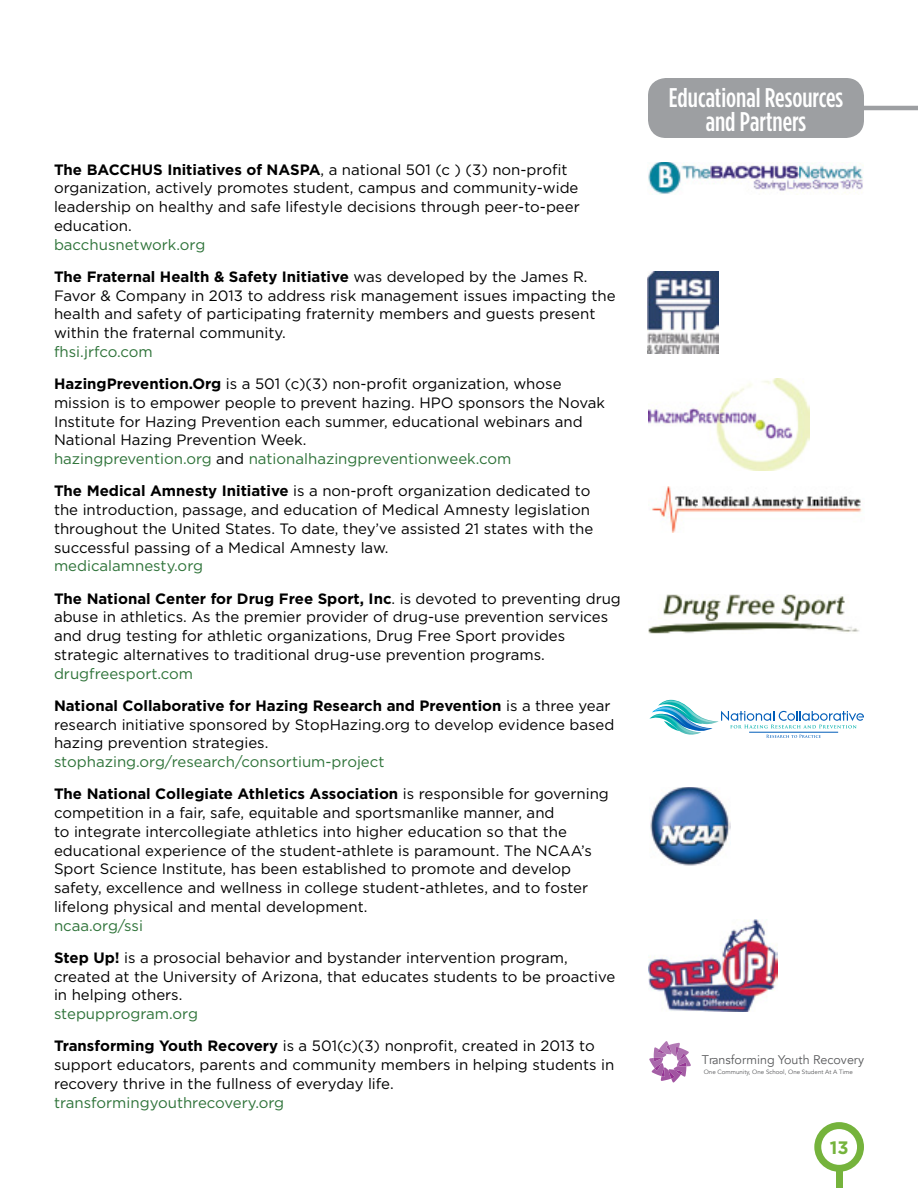
<style>
.page{position:relative;width:918px;height:1188px;background:#fff}
.page>*{position:absolute;margin:0;border:0;box-sizing:border-box;transform-origin:0 0}
.t1{font:500 27px/24px "Gotham Condensed";color:#fff;text-align:center}
.t2{font:700 18px "Gotham";color:#75b33c}
.t3{font:15px/18.8px "Gotham";color:#000}
.t4{font:700 15px/32.2px "Gotham";color:#000}
.t5{font:15px/32.2px "Gotham";color:#2e7339}
.t6{font:12.45px "Avenir";color:#58595b}
.t7{font:6.15px "Avenir";color:#58595b}
.s1{font-weight:700}
.s2{font-weight:400;color:#2e7339}
.s3{font-weight:400}
.s4{color:#2e7339}
.s5{font-weight:700;color:#000}
.s6{color:#000}
</style>
<div class="page">
<div style="left:814px;top:1122px;width:50px;height:50px;background:#75b33c;border-radius:50%"></div>
<div style="left:836px;top:1169px;width:6px;height:19px;background:#75b33c"></div>
<div style="left:821px;top:1129px;width:36px;height:36px;background:#fff;border-radius:50%"></div>
<hr style="left:852px;top:106px;width:66px;height:4px;background:#9d9fa2">
<div style="left:648px;top:78px;width:216px;height:60px;background:#9d9fa2;border-radius:18px"></div>
<img style="left:648px;top:594px;width:211px;height:39px">
<img style="left:648px;top:920px;width:129px;height:92px">
<img style="left:648px;top:378px;width:161px;height:93px">
<img style="left:648px;top:163px;width:215px;height:31px">
<img style="left:650px;top:787px;width:81px;height:78px">
<img style="left:651px;top:486px;width:211px;height:46px">
<img style="left:647px;top:271px;width:72px;height:82px">
<svg style="left:649px;top:1041px;width:42px;height:41px"></svg>
<svg style="left:649px;top:700px;width:215px;height:38px"></svg>
<hr style="left:749px;top:732px;width:89px;height:1px;background:#005db9">
<p class="t3" style="left:54px;top:160px;width:527px"><span class="s1">The BACCHUS Initiatives of NASPA</span>, a national 501 (c ) (3) non-profit organization, actively promotes student, campus and community-wide leadership on healthy and safe lifestyle decisions through peer-to-peer education.</p>
<p class="t4" style="left:54px;top:228px;width:535px"><span class="s2">bacchusnetwork.org<br></span>The Fraternal Health &amp; Safety Initiative <span class="s3">was developed by the James R.</span></p>
<p class="t3" style="left:54px;top:286px;width:563px">Favor &amp; Company in 2013 to address risk management issues impacting the health and safety of participating fraternity members and guests present within the fraternal community.</p>
<p class="t3" style="left:54px;top:335px;width:509px;line-height:32.2px"><span class="s4">fhsi.jrfco.com<br></span><span class="s1">HazingPrevention.Org</span> is a 501 (c)(3) non-profit organization, whose</p>
<p class="t3" style="left:54px;top:393px;width:553px">mission is to empower people to prevent hazing. HPO sponsors the Novak Institute for Hazing Prevention each summer, educational webinars and National Hazing Prevention Week.<br><span class="s4">hazingprevention.org</span> and <span class="s4">nationalhazingpreventionweek.com</span></p>
<p class="t3" style="left:54px;top:481px;width:541px"><span class="s1">The Medical Amnesty Initiative</span> is a non-proft organization dedicated to the introduction, passage, and education of Medical Amnesty legislation throughout the United States. To date, they’ve assisted 21 states with the successful passing of a Medical Amnesty law.</p>
<p class="t4" style="left:54px;top:550px;width:568px"><span class="s2">medicalamnesty.org<br></span>The National Center for Drug Free Sport, Inc<span class="s3">. is devoted to preventing drug</span></p>
<p class="t3" style="left:54px;top:607px;width:556px">abuse in athletics. As the premier provider of drug-use prevention services and drug testing for athletic organizations, Drug Free Sport provides strategic alternatives to traditional drug-use prevention programs.</p>
<p class="t4" style="left:54px;top:657px;width:558px"><span class="s2">drugfreesport.com<br></span>National Collaborative for Hazing Research and Prevention <span class="s3">is a three year</span></p>
<p class="t3" style="left:54px;top:715px;width:562px">research initiative sponsored by StopHazing.org to develop evidence based hazing prevention strategies.</p>
<p class="t5" style="left:54px;top:745px;width:556px">stophazing.org/research/consortium-project<br><span class="s5">The National Collegiate Athletics Association</span> <span class="s6">is responsible for governing</span></p>
<p class="t3" style="left:54px;top:803px;width:540px">competition in a fair, safe, equitable and sportsmanlike manner, and<br>to integrate intercollegiate athletics into higher education so that the educational experience of the student-athlete is paramount. The NCAA’s Sport Science Institute, has been established to promote and develop safety, excellence and wellness in college student-athletes, and to foster lifelong physical and mental development.</p>
<p class="t3" style="left:54px;top:909px;width:515px;line-height:32.2px"><span class="s4">ncaa.org/ssi<br></span><span class="s1">Step Up!</span> is a prosocial behavior and bystander intervention program,</p>
<p class="t3" style="left:54px;top:967px;width:563px">created at the University of Arizona, that educates students to be proactive in helping others.</p>
<p class="t3" style="left:54px;top:997px;width:542px;line-height:32.2px"><span class="s4">stepupprogram.org<br></span><span class="s1">Transforming Youth Recovery</span> is a 501(c)(3) nonprofit, created in 2013 to</p>
<p class="t3" style="left:54px;top:1055px;width:562px">support educators, parents and community members in helping students in recovery thrive in the fullness of everyday life.</p>
<p class="t5" style="left:54px;top:1086px;width:232px">transformingyouthrecovery.org</p>
<h1 class="t1" style="left:669px;top:85px;width:176px">Educational Resources and Partners</h1>
<p class="t6" style="left:702px;top:1052px;width:164px">Transforming Youth Recovery</p>
<p class="t7" style="left:704px;top:1068px;width:151px">One Community, One School, One Student At A Time</p>
<p class="t2" style="left:830px;top:1136px;width:20px">13</p>
</div>
